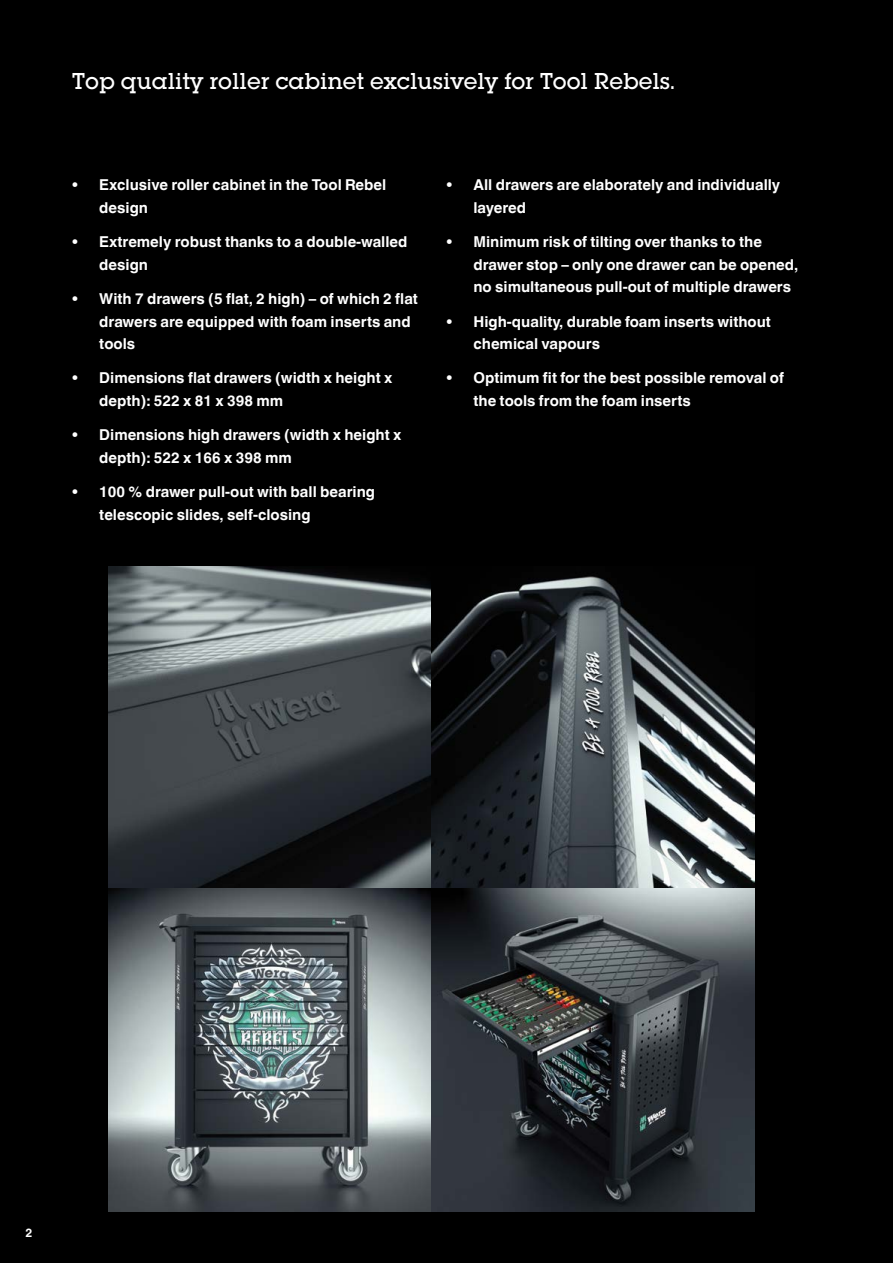
<style>
.page{position:relative;width:893px;height:1263px;background:#000}
.page>*{position:absolute;margin:0;border:0;box-sizing:border-box;transform-origin:0 0}
.t1{font:24px "co lu regular multiling";color:#fff}
.t2{font:700 15px/22.5px "Helvetica World";color:#fff}
.t3{font:700 12px "Helvetica World";color:#fff}
</style>
<div class="page">
<img style="left:109px;top:566px;width:646px;height:646px">
<h1 class="t1" style="left:72px;top:67px;width:604px">Top quality roller cabinet exclusively for Tool Rebels.</h1>
<p class="t2" style="left:99px;top:174px;width:289px;text-indent:-27px">• Exclusive roller cabinet in the Tool Rebel design</p>
<p class="t2" style="left:99px;top:231px;width:310px;text-indent:-27px">• Extremely robust thanks to a double-walled design</p>
<p class="t2" style="left:99px;top:288px;width:320px;text-indent:-27px">• With 7 drawers (5 flat, 2 high) – of which 2 flat drawers are equipped with foam inserts and tools</p>
<p class="t2" style="left:99px;top:367px;width:295px;text-indent:-27px">• Dimensions flat drawers (width x height x depth): 522 x 81 x 398 mm</p>
<p class="t2" style="left:99px;top:424px;width:304px;text-indent:-27px">• Dimensions high drawers (width x height x depth): 522 x 166 x 398 mm</p>
<p class="t2" style="left:99px;top:481px;width:277px;text-indent:-27px">• 100 % drawer pull-out with ball bearing telescopic slides, self-closing</p>
<p class="t2" style="left:473px;top:174px;width:308px;text-indent:-27px">• All drawers are elaborately and individually layered</p>
<p class="t2" style="left:473px;top:231px;width:326px;text-indent:-27px">• Minimum risk of tilting over thanks to the drawer stop – only one drawer can be opened, no simultaneous pull-out of multiple drawers</p>
<p class="t2" style="left:473px;top:310px;width:299px;text-indent:-27px">• High-quality, durable foam inserts without chemical vapours</p>
<p class="t2" style="left:473px;top:367px;width:312px;text-indent:-27px">• Optimum fit for the best possible removal of the tools from the foam inserts</p>
<p class="t3" style="left:26px;top:1225px;width:8px">2</p>
</div>
